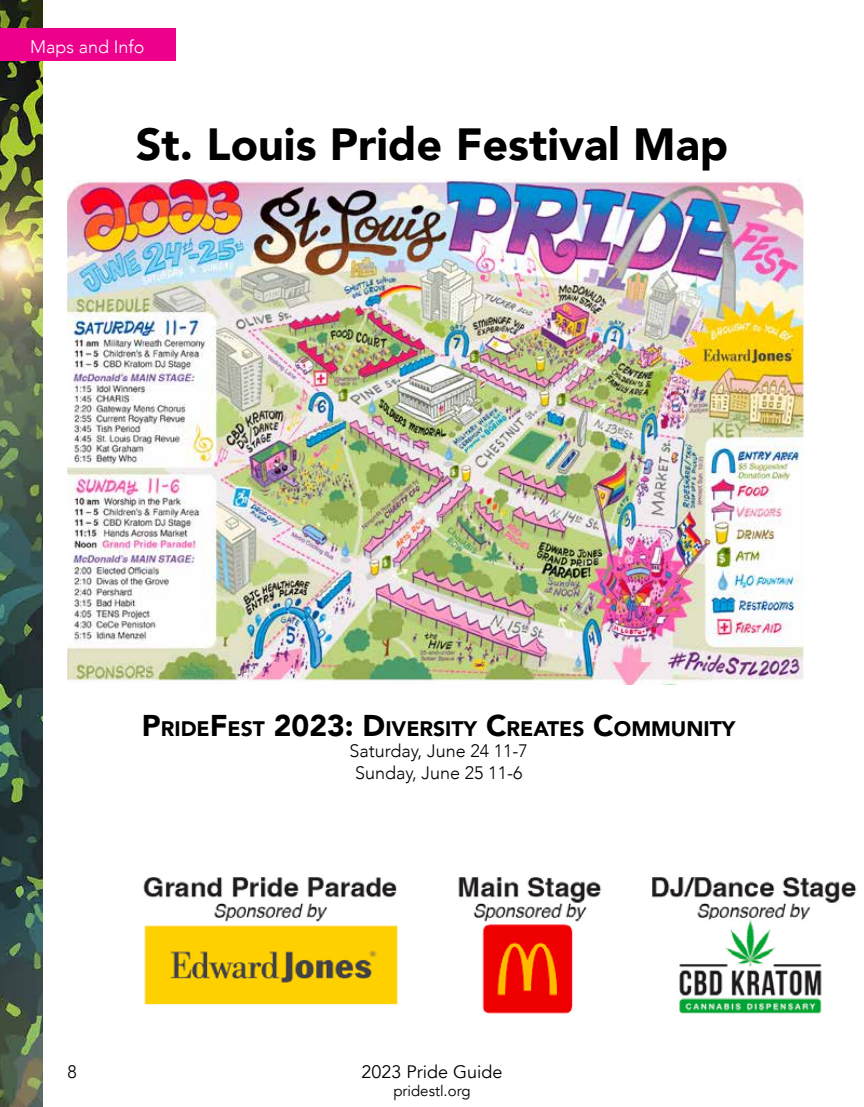
<style>
.page{position:relative;width:864px;height:1107px;background:#fff}
.page>*{position:absolute;margin:0;border:0;box-sizing:border-box;transform-origin:0 0}
.t1{font:900 45px "Avenir";color:#000}
.t2{font:900 21px "Avenir";color:#000}
.t3{font:300 18px/21.6px "Avenir";color:#000;text-align:center}
.t4{font:18px "Avenir";color:#000}
.t5{font:300 18px "Avenir";color:#fff}
.t6{font:15px "Avenir";color:#000}
.s1{font-size:30px}
</style>
<div class="page">
<img style="left:0;top:0;width:43px;height:1107px">
<div style="left:0;top:28px;width:176px;height:33px;background:#ec008c"></div>
<img style="left:68px;top:180px;width:735px;height:504px">
<img style="left:143px;top:877px;width:714px;height:137px">
<p class="t5" style="left:30px;top:36px;width:116px">Maps and Info</p>
<h1 class="t1" style="left:136px;top:106px;width:594px">St. Louis Pride Festival Map</h1>
<p class="t2" style="left:142px;top:710px;width:595px"><span class="s1">P</span>RIDE<span class="s1">F</span> EST <span class="s1">2023: D</span>IVERSITY <span class="s1">C</span>REATES <span class="s1">C</span>OMMUNITY</p>
<p class="t3" style="left:350px;top:740px;width:180px">Saturday, June 24 11-7<br>Sunday, June 25 11-6</p>
<p class="t3" style="left:68px;top:1061px;width:11px">8</p>
<p class="t4" style="left:361px;top:1061px;width:143px">2023 Pride Guide</p>
<p class="t6" style="left:393px;top:1082px;width:79px">pridestl.org</p>
</div>
